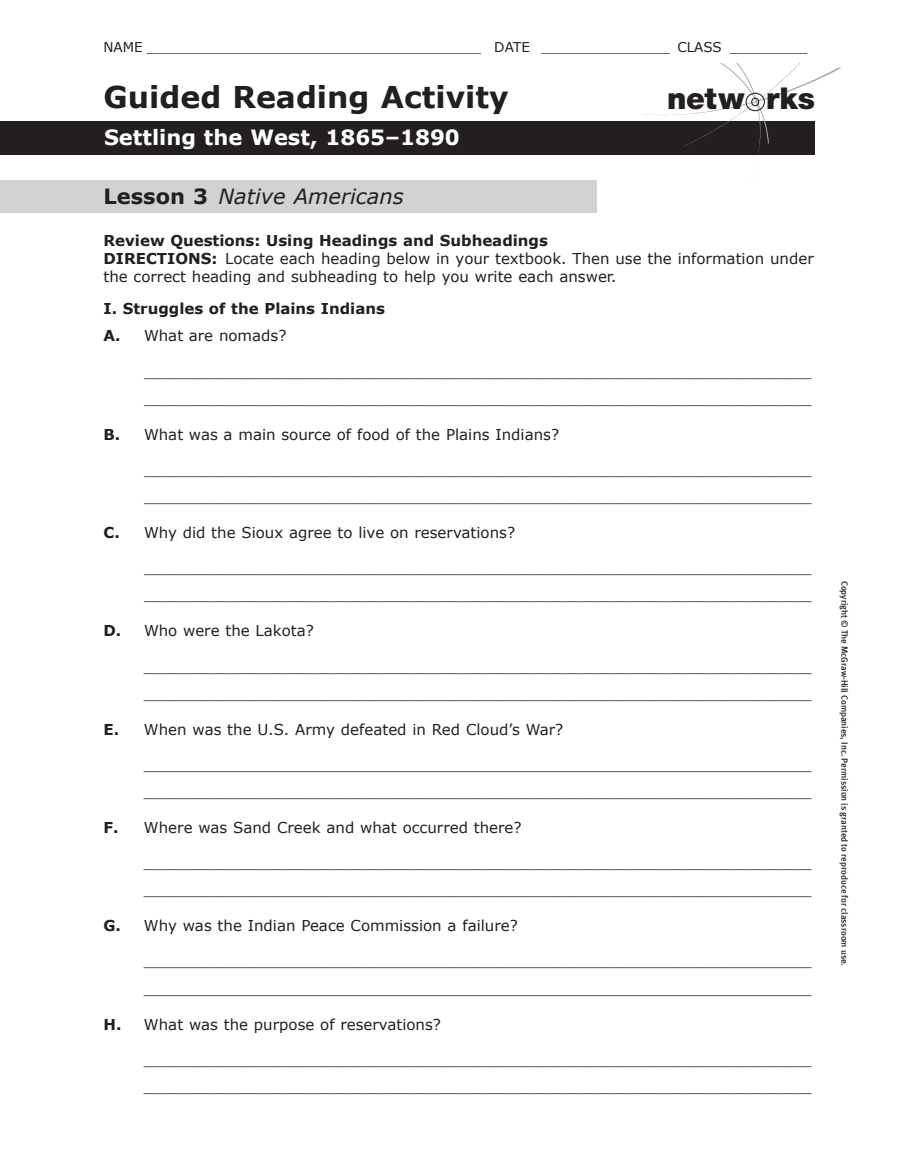
<style>
.page{position:relative;width:918px;height:1175px;background:#fff}
.page>*{position:absolute;margin:0;border:0;box-sizing:border-box;transform-origin:0 0}
.t1{font:900 30.15px "Helvetica Neue LT Std";color:#231f20}
.t2{font:700 30px "Verdana";color:#231f20}
.t3{font:700 21px "Verdana";color:#fff}
.t4{font:italic 21px "Verdana";color:#231f20}
.t5{font:15px/27px "Verdana";color:#231f20}
.t6{font:700 15px/27px "Verdana";color:#231f20}
.t7{font:13.5px "Verdana";color:#231f20}
.t8{font:500 9px "Meta LF";letter-spacing:-.005em;color:#231f20}
.s1{font-weight:700;font-style:normal}
.s2{font-weight:700}
.s3{font-weight:400}
</style>
<div class="page">
<div style="left:0;top:122px;width:814px;height:32px;background:#231f20"></div>
<svg style="left:640px;top:63px;width:201px;height:92px"></svg>
<div style="left:0;top:180px;width:597px;height:33px;background:#d1d2d4"></div>
<p class="t7" style="left:104px;top:39px;width:706px">NAME _______________________________________ DATE _______________ CLASS _________</p>
<h2 class="t2" style="left:104px;top:78px;width:407px">Guided Reading Activity</h2>
<h1 class="t1" style="left:667px;top:81px;width:150px">netw rks</h1>
<h3 class="t3" style="left:104px;top:124px;width:357px">Settling the West, 1865–1890</h3>
<h3 class="t4" style="left:104px;top:182px;width:302px"><span class="s1">Lesson 3</span> Native Americans</h3>
<p class="t5" style="left:104px;top:231px;width:712px;line-height:18px"><span class="s2">Review Questions: Using Headings and Subheadings<br>DIRECTIONS:</span> Locate each heading below in your textbook. Then use the information under the correct heading and subheading to help you write each answer.</p>
<p class="t6" style="left:104px;top:295px;width:283px">I. Struggles of the Plains Indians<br>A. <span class="s3">What are nomads?</span></p>
<p class="t5" style="left:144px;top:357px;width:669px">______________________________________________________________________ ______________________________________________________________________</p>
<p class="t5" style="left:104px;top:420px;width:457px"><span class="s2">B.</span> What was a main source of food of the Plains Indians?</p>
<p class="t5" style="left:144px;top:455px;width:669px">______________________________________________________________________ ______________________________________________________________________</p>
<p class="t5" style="left:104px;top:518px;width:413px"><span class="s2">C.</span> Why did the Sioux agree to live on reservations?</p>
<p class="t5" style="left:144px;top:554px;width:669px">______________________________________________________________________ ______________________________________________________________________</p>
<p class="t5" style="left:103px;top:617px;width:212px"><span class="s2">D.</span> Who were the Lakota?</p>
<p class="t5" style="left:144px;top:652px;width:669px">______________________________________________________________________ ______________________________________________________________________</p>
<p class="t5" style="left:103px;top:715px;width:461px"><span class="s2">E.</span> When was the U.S. Army defeated in Red Cloud’s War?</p>
<p class="t5" style="left:144px;top:750px;width:669px">______________________________________________________________________ ______________________________________________________________________</p>
<p class="t5" style="left:103px;top:813px;width:420px"><span class="s2">F.</span> Where was Sand Creek and what occurred there?</p>
<p class="t5" style="left:144px;top:848px;width:669px">______________________________________________________________________ ______________________________________________________________________</p>
<p class="t5" style="left:103px;top:911px;width:416px"><span class="s2">G.</span> Why was the Indian Peace Commission a failure?</p>
<p class="t5" style="left:144px;top:947px;width:669px">______________________________________________________________________ ______________________________________________________________________</p>
<p class="t5" style="left:103px;top:1010px;width:339px"><span class="s2">H.</span> What was the purpose of reservations?</p>
<p class="t5" style="left:144px;top:1045px;width:669px">______________________________________________________________________ ______________________________________________________________________</p>
<p class="t8" style="left:848px;top:581px;width:387px;rotate:90deg">Copyright © The McGraw-Hill Companies, Inc. Permission is granted to reproduce for classroom use.</p>
</div>
